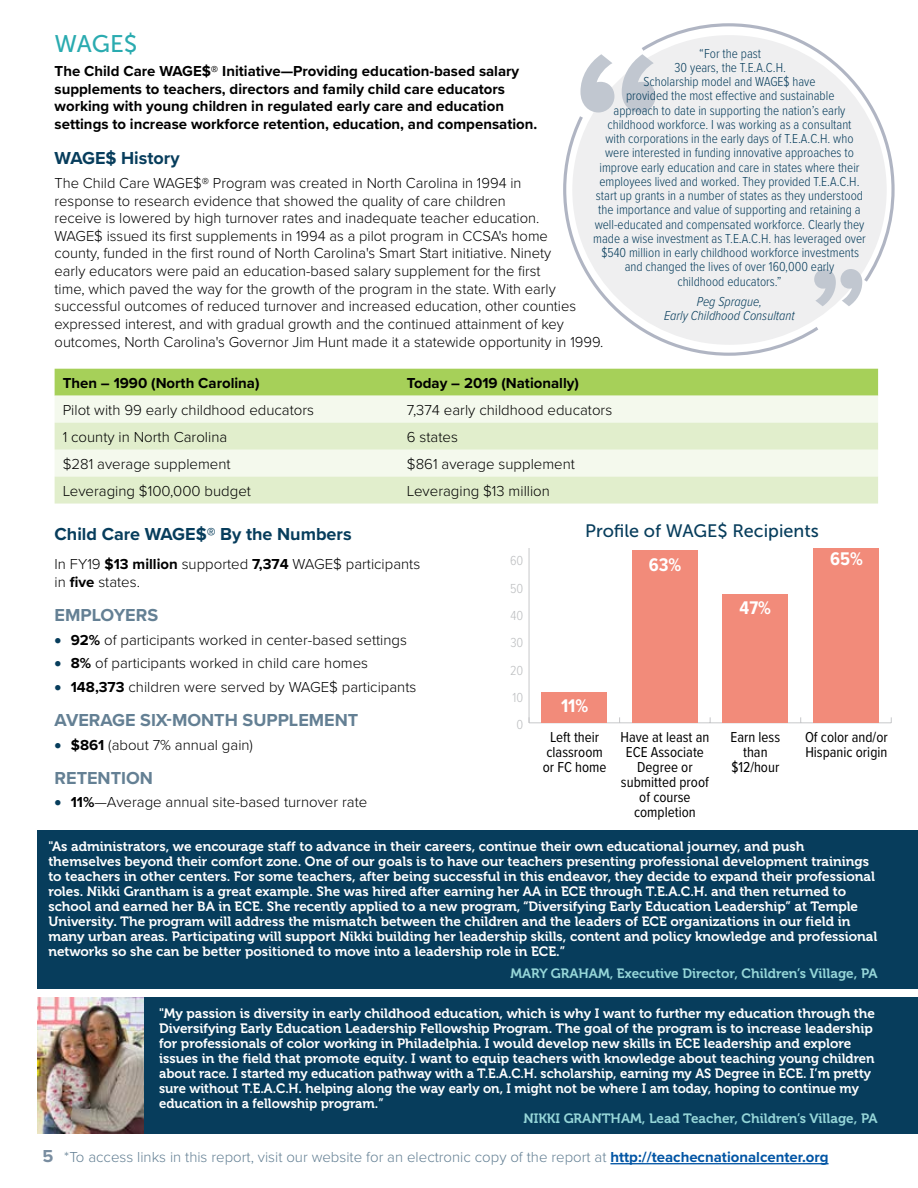
<style>
.page{position:relative;width:918px;height:1188px;background:#fff}
.page>*{position:absolute;margin:0;border:0;box-sizing:border-box;transform-origin:0 0}
.t1{font:24px "Museo Sans 500";color:#2aabb0}
.t2{font:700 19.05px "Proxima Nova Cond";color:#fff}
.t3{font:700 18px "Proxima Nova";color:#648094}
.t4{font:700 18px "Proxima Nova";color:#073d5c}
.t5{font:18px "Museo Sans 500";color:#073d5c}
.t6{font:300 15px/17.7px "Proxima Nova";color:#000}
.t7{font:700 15px/17.7px "Proxima Nova";color:#000}
.t8{font:300 15px "Proxima Nova";color:#648094}
.t9{font:14.85px/14.9px "Proxima Nova Cond";color:#000;text-align:center}
.t10{font:13.5px/15px "Museo 700";color:#fff}
.t11{font:300 13.5px/14.2px "Proxima Nova Cond";color:#073d5c;text-align:center}
.t12{font:13.5px "Museo 700";color:#96d6d8}
.t13{font:italic 300 13.5px/14.2px "Proxima Nova Cond";color:#073d5c;text-align:center}
.t14{font:300 13.5px "Proxima Nova Cond";color:#bcbec0}
.s1{font-weight:700}
.s2{color:#073d5c}
.s3{font-family:"Proxima Nova Cond";font-weight:700;font-size:19.05px;color:#fff}
.s4{font-weight:700;font-size:18px;color:#798da0}
.s5{font-weight:700;color:#0054a4}
</style>
<div class="page">
<hr style="left:610px;top:1163px;width:219px;height:1px;background:#0054a4">
<div style="left:55px;top:369px;width:823px;height:27px;background:#a6d059"></div>
<div style="left:55px;top:396px;width:823px;height:27px;background:#f4f9ed"></div>
<svg style="left:55px;top:423px;width:823px;height:81px;background:#e7f1d7"></svg>
<hr style="left:529px;top:722px;width:362px;height:1px;background:#c7c8ca">
<hr style="left:529px;top:548px;width:1px;height:175px;background:#c7c8ca">
<div style="left:542px;top:693px;width:65px;height:30px;background:#f28b7a"></div>
<div style="left:632px;top:551px;width:65px;height:172px;background:#f28b7a"></div>
<div style="left:723px;top:594px;width:65px;height:129px;background:#f28b7a"></div>
<div style="left:813px;top:548px;width:66px;height:175px;background:#f28b7a"></div>
<div style="left:38px;top:830px;width:880px;height:159px;background:#073d5c"></div>
<div style="left:38px;top:997px;width:880px;height:137px;background:#073d5c"></div>
<img style="left:38px;top:997px;width:105px;height:137px">
<svg style="left:638px;top:23px;width:257px;height:262px"></svg>
<svg style="left:563px;top:113px;width:259px;height:243px"></svg>
<svg style="left:814px;top:269px;width:48px;height:37px"></svg>
<svg style="left:580px;top:54px;width:76px;height:58px"></svg>
<h1 class="t1" style="left:55px;top:30px;width:84px">WAGE$</h1>
<p class="t7" style="left:55px;top:62px;width:484px">The Child Care WAGE$® Initiative—Providing education-based salary supplements to teachers, directors and family child care educators working with young children in regulated early care and education settings to increase workforce retention, education, and compensation.</p>
<h3 class="t4" style="left:55px;top:144px;width:126px">WAGE$ History</h3>
<p class="t6" style="left:55px;top:173px;width:550px">The Child Care WAGE$® Program was created in North Carolina in 1994 in<br>response to research evidence that showed the quality of care children<br>receive is lowered by high turnover rates and inadequate teacher education.<br>WAGE$ issued its first supplements in 1994 as a pilot program in CCSA's home<br>county, funded in the first round of North Carolina's Smart Start initiative. Ninety<br>early educators were paid an education-based salary supplement for the first<br>time, which paved the way for the growth of the program in the state. With early successful outcomes of reduced turnover and increased education, other counties expressed interest, and with gradual growth and the continued attainment of key outcomes, North Carolina's Governor Jim Hunt made it a statewide opportunity in 1999.</p>
<p class="t7" style="left:63px;top:374px;width:198px">Then – 1990 (North Carolina)</p>
<p class="t7" style="left:407px;top:374px;width:174px">Today – 2019 (Nationally)</p>
<p class="t6" style="left:63px;top:400px;width:253px">Pilot with 99 early childhood educators</p>
<p class="t6" style="left:407px;top:400px;width:207px">7,374 early childhood educators</p>
<p class="t6" style="left:63px;top:427px;width:166px">1 county in North Carolina</p>
<p class="t6" style="left:407px;top:427px;width:52px">6 states</p>
<p class="t6" style="left:63px;top:454px;width:169px">$281 average supplement</p>
<p class="t6" style="left:407px;top:454px;width:169px">$861 average supplement</p>
<p class="t6" style="left:63px;top:481px;width:190px">Leveraging $100,000 budget</p>
<p class="t6" style="left:407px;top:481px;width:145px">Leveraging $13 million</p>
<h3 class="t4" style="left:55px;top:521px;width:298px">Child Care WAGE$® By the Numbers</h3>
<p class="t6" style="left:55px;top:554px;width:367px">In FY19 <span class="s1">$13 million</span> supported <span class="s1">7,374</span> WAGE$ participants in <span class="s1">five</span> states.</p>
<h3 class="t3" style="left:55px;top:602px;width:105px">EMPLOYERS</h3>
<p class="t6" style="left:55px;top:630px;width:354px"><span class="s2">•</span> <span class="s1">92%</span> of participants worked in center-based settings</p>
<p class="t6" style="left:55px;top:654px;width:315px"><span class="s2">•</span> <span class="s1">8%</span> of participants worked in child care homes</p>
<p class="t6" style="left:55px;top:677px;width:363px"><span class="s2">•</span> <span class="s1">148,373</span> children were served by WAGE$ participants</p>
<h3 class="t3" style="left:55px;top:707px;width:305px">AVERAGE SIX-MONTH SUPPLEMENT</h3>
<p class="t6" style="left:55px;top:735px;width:200px"><span class="s2">•</span> <span class="s1">$861</span> (about 7% annual gain)</p>
<h3 class="t3" style="left:55px;top:765px;width:100px">RETENTION</h3>
<p class="t6" style="left:55px;top:793px;width:314px"><span class="s2">•</span> <span class="s1">11%</span>—Average annual site-based turnover rate</p>
<p class="t11" style="left:593px;top:45px;width:274px">“For the past<br>30 years, the T.E.A.C.H.<br>Scholarship model and WAGE$ have<br>provided the most effective and sustainable<br>approach to date in supporting the nation’s early childhood workforce. I was working as a consultant<br>with corporations in the early days of T.E.A.C.H. who were interested in funding innovative approaches to improve early education and care in states where their employees lived and worked. They provided T.E.A.C.H. start up grants in a number of states as they understood the importance and value of supporting and retaining a well-educated and compensated workforce. Clearly they made a wise investment as T.E.A.C.H. has leveraged over $540 million in early childhood workforce investments and changed the lives of over 160,000 early<br>childhood educators.”</p>
<p class="t13" style="left:664px;top:294px;width:132px">Peg Sprague,<br>Early Childhood Consultant</p>
<h3 class="t5" style="left:585px;top:521px;width:273px">Profile of WAGE$ Recipients <span class="s3">56%</span></h3>
<p class="t14" style="left:510px;top:551px;width:15px">60</p>
<h2 class="t2" style="left:649px;top:550px;width:34px">63%</h2>
<h2 class="t2" style="left:830px;top:545px;width:34px">65%</h2>
<h2 class="t2" style="left:740px;top:593px;width:33px">47%</h2>
<p class="t14" style="left:510px;top:578px;width:15px">50</p>
<p class="t14" style="left:511px;top:605px;width:14px">40</p>
<p class="t14" style="left:510px;top:633px;width:14px">30</p>
<p class="t14" style="left:510px;top:660px;width:15px">20</p>
<p class="t14" style="left:513px;top:687px;width:12px">10</p>
<h2 class="t2" style="left:561px;top:692px;width:29px">11%</h2>
<p class="t9" style="left:543px;top:729px;width:65px">Left their classroom or FC home</p>
<p class="t9" style="left:621px;top:729px;width:90px">Have at least an<br>ECE Associate<br>Degree or submitted proof of course completion</p>
<p class="t9" style="left:731px;top:729px;width:51px">Earn less than $12/hour</p>
<p class="t9" style="left:805px;top:729px;width:84px;text-align:left">Of color and/or<br>Hispanic origin</p>
<p class="t10" style="left:48px;top:839px;width:831px">"As administrators, we encourage staff to advance in their careers, continue their own educational journey, and push themselves beyond their comfort zone. One of our goals is to have our teachers presenting professional development trainings to teachers in other centers. For some teachers, after being successful in this endeavor, they decide to expand their professional roles. Nikki Grantham is a great example. She was hired after earning her AA in ECE through T.E.A.C.H. and then returned to school and earned her BA in ECE. She recently applied to a new program, “Diversifying Early Education Leadership” at Temple University. The program will address the mismatch between the children and the leaders of ECE organizations in our field in many urban areas. Participating will support Nikki building her leadership skills, content and policy knowledge and professional networks so she can be better positioned to move into a leadership role in ECE.”</p>
<p class="t12" style="left:510px;top:966px;width:369px">MARY GRAHAM, Executive Director, Children’s Village, PA</p>
<p class="t10" style="left:159px;top:1006px;width:718px">"My passion is diversity in early childhood education, which is why I want to further my education through the Diversifying Early Education Leadership Fellowship Program. The goal of the program is to increase leadership for professionals of color working in Philadelphia. I would develop new skills in ECE leadership and explore issues in the field that promote equity. I want to equip teachers with knowledge about teaching young children about race. I started my education pathway with a T.E.A.C.H. scholarship, earning my AS Degree in ECE. I’m pretty sure without T.E.A.C.H. helping along the way early on, I might not be where I am today, hoping to continue my education in a fellowship program.”</p>
<p class="t12" style="left:523px;top:1111px;width:356px">NIKKI GRANTHAM, Lead Teacher, Children’s Village, PA</p>
<p class="t14" style="left:517px;top:715px;width:8px">0</p>
<p class="t8" style="left:43px;top:1145px;width:787px"><span class="s4">5</span> *To access links in this report, visit our website for an electronic copy of the report at <span class="s5">http://teachecnationalcenter.org</span></p>
</div>
